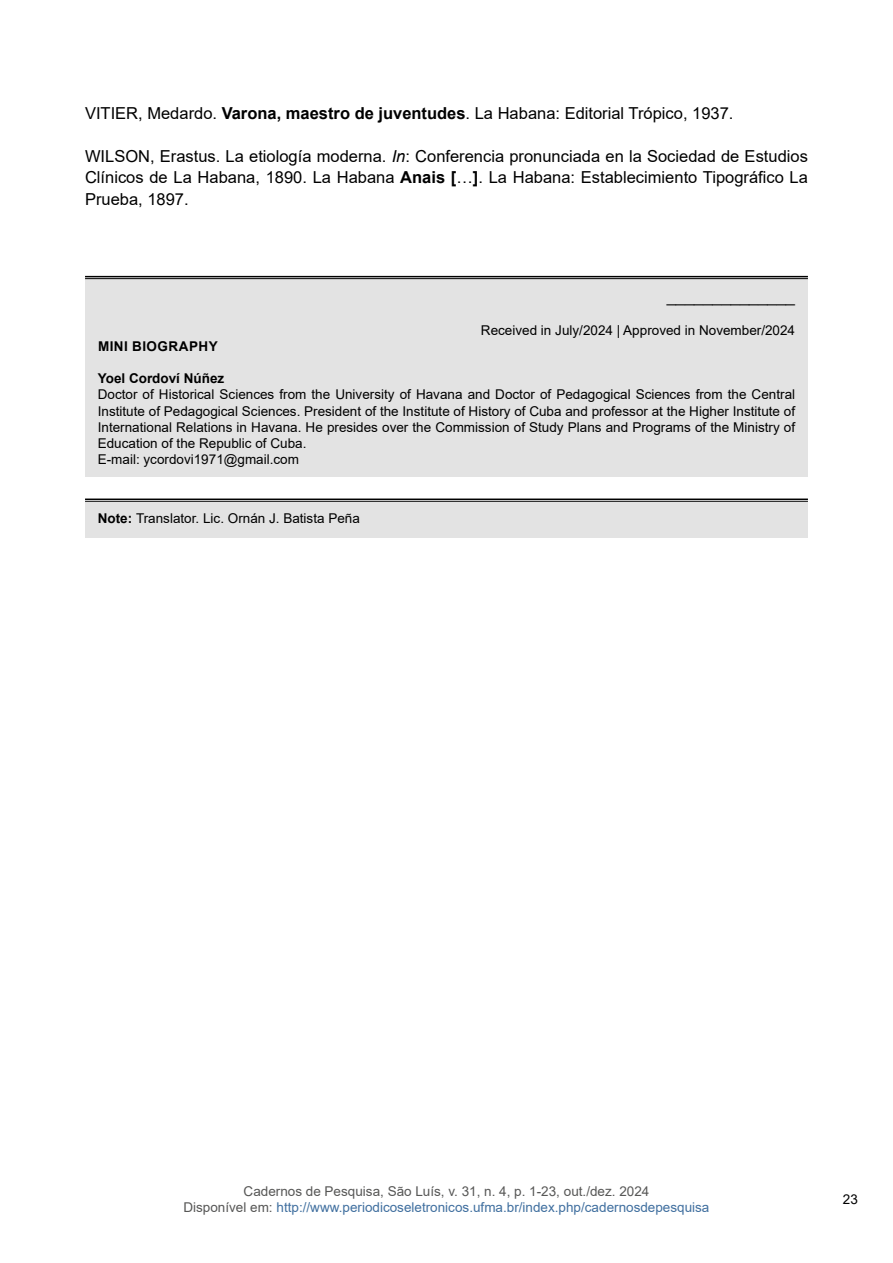
<style>
.page{position:relative;width:893px;height:1263px;background:#fff}
.page>*{position:absolute;margin:0;border:0;box-sizing:border-box;transform-origin:0 0}
.t1{font:16.5px/21.6px "Arial";color:#000;text-align:justify}
.t2{font:13.5px/16.2px "Arial";color:#000}
.t3{font:13.5px/16.2px "Arial";color:#575756;text-align:center}
.t4{font:700 13.5px "Arial";color:#000}
.t5{font:700 13.5px "Arial";letter-spacing:.035em;color:#000}
.s1{font-weight:700}
.s2{font-style:italic}
.s3{color:#406f9f}
</style>
<div class="page">
<div style="left:85px;top:277px;width:723px;height:200px;background:#e3e3e3"></div>
<hr style="left:85px;top:276px;width:723px;height:3px;background:#fff">
<hr style="left:85px;top:276px;width:723px;height:1px;background:#000">
<hr style="left:85px;top:278px;width:723px;height:1px;background:#000">
<div style="left:85px;top:500px;width:723px;height:37px;background:#e3e3e3"></div>
<hr style="left:85px;top:498px;width:723px;height:3px;background:#fff">
<hr style="left:85px;top:498px;width:723px;height:2px;background:#000">
<hr style="left:85px;top:501px;width:723px;height:1px;background:#000">
<p class="t1" style="left:85px;top:102px;width:650px">VITIER, Medardo. <span class="s1">Varona, maestro de juventudes</span>. La Habana: Editorial Trópico, 1937.</p>
<p class="t1" style="left:85px;top:145px;width:724px">WILSON, Erastus. La etiología moderna. <span class="s2">In</span>: Conferencia pronunciada en la Sociedad de Estudios Clínicos de La Habana, 1890. La Habana <span class="s1">Anais [</span>…<span class="s1">]</span>. La Habana: Establecimiento Tipográfico La Prueba, 1897.</p>
<p class="t1" style="left:667px;top:285px;width:130px">______________</p>
<p class="t2" style="left:481px;top:322px;width:316px">Received in July/2024 | Approved in November/2024</p>
<p class="t5" style="left:98px;top:336px;width:121px">MINI BIOGRAPHY</p>
<p class="t4" style="left:98px;top:369px;width:128px">Yoel Cordoví Núñez</p>
<p class="t2" style="left:98px;top:386px;width:699px">Doctor of Historical Sciences from the University of Havana and Doctor of Pedagogical Sciences from the Central Institute of Pedagogical Sciences. President of the Institute of History of Cuba and professor at the Higher Institute of International Relations in Havana. He presides over the Commission of Study Plans and Programs of the Ministry of Education of the Republic of Cuba.<br>E-mail: ycordovi1971@gmail.com</p>
<p class="t2" style="left:98px;top:510px;width:264px"><span class="s1">Note:</span> Translator. Lic. Ornán J. Batista Peña</p>
<p class="t3" style="left:183px;top:1183px;width:527px">Cadernos de Pesquisa, São Luís, v. 31, n. 4, p. 1-23, out./dez. 2024<br>Disponível em: <span class="s3">http://www.periodicoseletronicos.ufma.br/index.php/cadernosdepesquisa</span></p>
<p class="t2" style="left:843px;top:1191px;width:17px">23</p>
</div>
